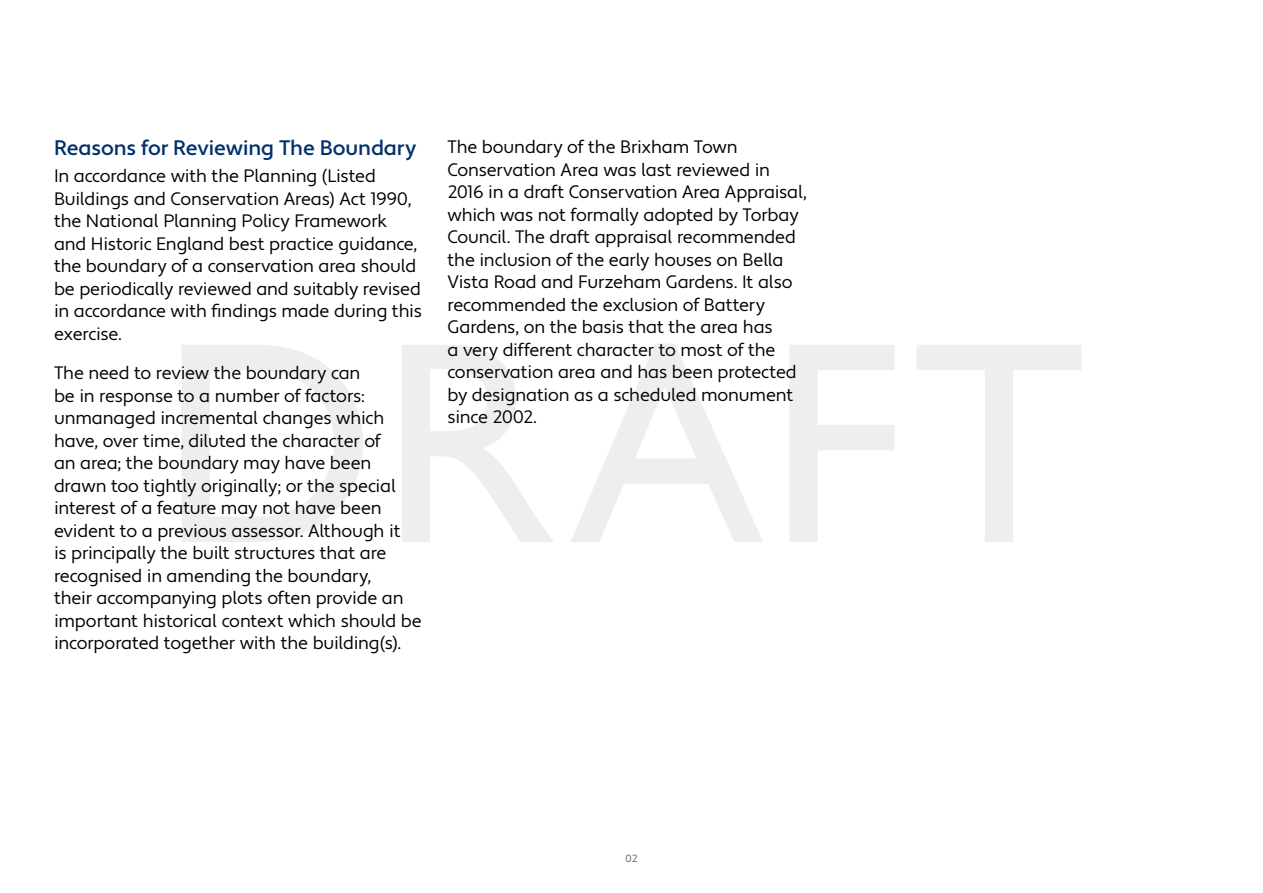
<style>
.page{position:relative;width:1263px;height:893px;background:#fff}
.page>*{position:absolute;margin:0;border:0;box-sizing:border-box;transform-origin:0 0}
.Main_Heading_1_-_Medium_Colour{font:500 21px "Apertura";letter-spacing:-.01em;color:#00306b}
.t1{font:18px/22.5px "Apertura";letter-spacing:-.01em;color:#000}
.t2{font:10.5px "Apertura";color:#5b6064}
</style>
<div class="page">
<svg style="left:182px;top:344px;width:899px;height:198px"></svg>
<h1 class="Main_Heading_1_-_Medium_Colour" style="left:54px;top:135px;width:364px">Reasons for Reviewing The Boundary</h1>
<p class="t1" style="left:54px;top:165px;width:369px">In accordance with the Planning (Listed Buildings and Conservation Areas) Act 1990, the National Planning Policy Framework and Historic England best practice guidance, the boundary of a conservation area should be periodically reviewed and suitably revised in accordance with findings made during this exercise.</p>
<p class="t1" style="left:54px;top:362px;width:369px">The need to review the boundary can<br>be in response to a number of factors: unmanaged incremental changes which have, over time, diluted the character of<br>an area; the boundary may have been drawn too tightly originally; or the special interest of a feature may not have been evident to a previous assessor. Although it<br>is principally the built structures that are recognised in amending the boundary,<br>their accompanying plots often provide an important historical context which should be incorporated together with the building(s).</p>
<p class="t1" style="left:447px;top:136px;width:361px">The boundary of the Brixham Town Conservation Area was last reviewed in 2016 in a draft Conservation Area Appraisal, which was not formally adopted by Torbay Council. The draft appraisal recommended the inclusion of the early houses on Bella Vista Road and Furzeham Gardens. It also recommended the exclusion of Battery Gardens, on the basis that the area has<br>a very different character to most of the conservation area and has been protected by designation as a scheduled monument since 2002.</p>
<p class="t2" style="left:626px;top:852px;width:13px">02</p>
</div>
